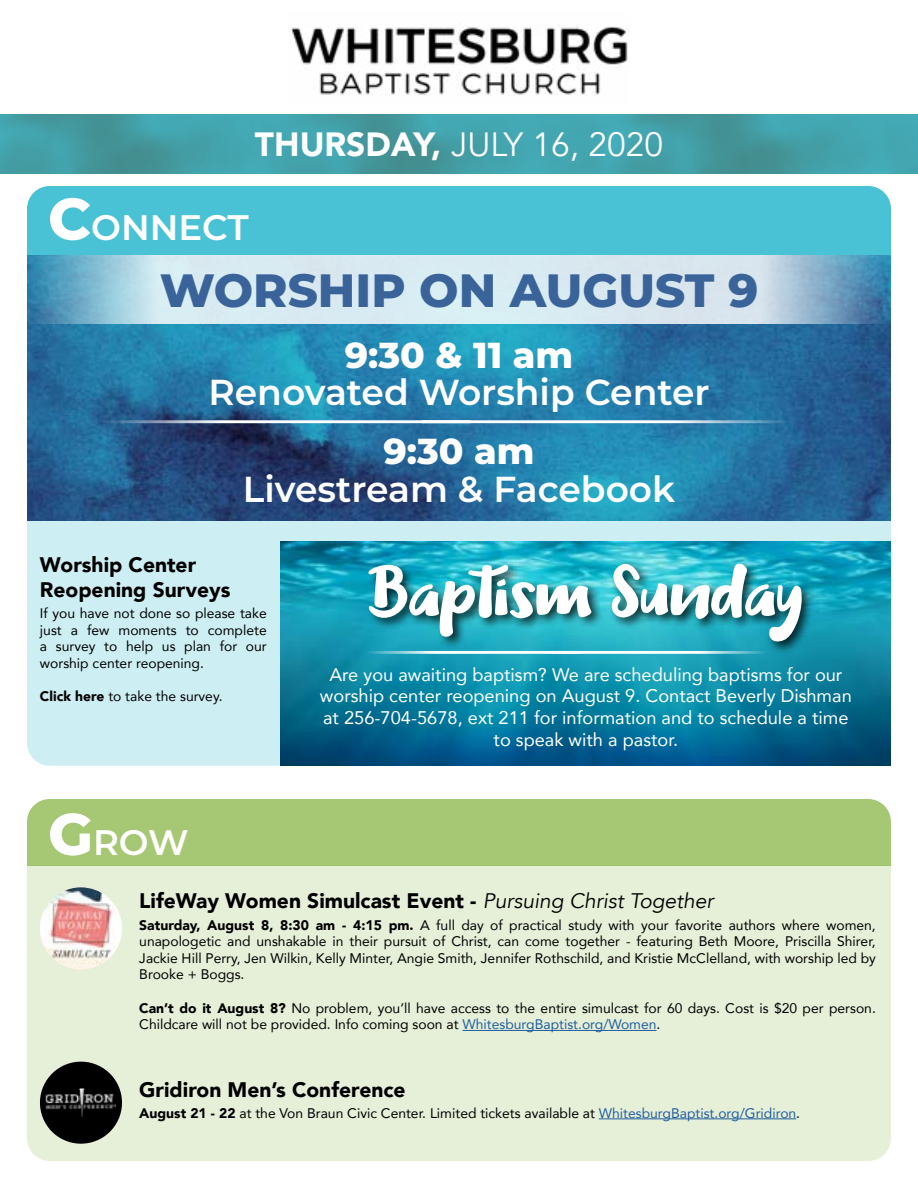
<style>
.page{position:relative;width:918px;height:1188px;background:#fff}
.page>*{position:absolute;margin:0;border:0;box-sizing:border-box;transform-origin:0 0}
.t1{font:67.8px "Heilig Clean";color:#fff}
.t2{font:800 46.65px "Montserrat";color:#396399}
.t3{font:600 36.15px "Montserrat";color:#fff}
.t4{font:800 36.15px "Montserrat";color:#fff}
.t5{font:600 35.4px "Montserrat";color:#fff}
.t6{font:33.6px "Avenir";color:#fff}
.t7{font:900 21px/25.2px "Avenir";color:#000}
.t8{font:18.3px/21.9px "Avenir";color:#fff;text-align:center}
.t9{font:13.8px/16.6px "Avenir";color:#000;text-align:justify}
.s1{font-weight:900}
.s2{font-weight:800;font-size:58.5px}
.s3{font-weight:400;font-style:italic}
.s4{color:#215e9e}
</style>
<div class="page">
<div style="left:27px;top:186px;width:864px;height:107px;background:#4ac2d5"></div>
<div style="left:27px;top:293px;width:864px;height:473px;background:#cdeef3"></div>
<img style="left:291px;top:23px;width:337px;height:73px">
<img style="left:0;top:114px;width:918px;height:59px">
<div style="left:27px;top:866px;width:864px;height:295px;background:#e6efd8"></div>
<div style="left:27px;top:799px;width:864px;height:67px;background:#a6c773"></div>
<hr style="left:599px;top:1119px;width:197px;height:1px;background:#215e9e">
<hr style="left:463px;top:1030px;width:194px;height:1px;background:#215e9e">
<svg style="left:40px;top:1061px;width:82px;height:83px"></svg>
<img style="left:46px;top:1088px;width:70px;height:29px">
<img style="left:40px;top:887px;width:82px;height:82px">
<img style="left:27px;top:324px;width:864px;height:197px">
<img style="left:281px;top:541px;width:610px;height:225px">
<svg style="left:27px;top:256px;width:432px;height:68px;fill:#d8eaf1"></svg>
<svg style="left:459px;top:256px;width:432px;height:68px;fill:#d8e6ee"></svg>
<hr style="left:101px;top:420px;width:370px;height:3px;background:#fff">
<hr style="left:422px;top:420px;width:369px;height:3px;background:#fff">
<hr style="left:365px;top:651px;width:215px;height:3px;background:#fff">
<div style="left:366px;top:560px;width:448px;height:94px;background:#000;opacity:.75"></div>
<h3 class="t6" style="left:255px;top:125px;width:410px"><span class="s1">THURSDAY,</span> JULY 16, 2020</h3>
<h3 class="t5" style="left:48px;top:202px;width:202px"><span class="s2">C</span>ONNECT</h3>
<h2 class="t2" style="left:160px;top:257px;width:600px">WORSHIP ON AUGUST 9</h2>
<h3 class="t4" style="left:345px;top:328px;width:230px">9:30 &amp; 11 am</h3>
<h3 class="t3" style="left:208px;top:367px;width:503px">Renovated Worship Center</h3>
<h3 class="t4" style="left:384px;top:425px;width:152px">9:30 am</h3>
<h3 class="t3" style="left:243px;top:463px;width:434px">Livestream &amp; Facebook</h3>
<h3 class="t7" style="left:40px;top:551px;width:192px">Worship Center<br>Reopening Surveys</h3>
<p class="t9" style="left:40px;top:605px;width:228px">If you have not done so please take just a few moments to complete a survey to help us plan for our worship center reopening.</p>
<p class="t9" style="left:40px;top:688px;width:184px"><span class="s1">Click here</span> to take the survey.</p>
<h3 class="t5" style="left:48px;top:817px;width:142px"><span class="s2">G</span>ROW</h3>
<h1 class="t1" style="left:368px;top:539px;width:437px">Baptism Sunday</h1>
<h3 class="t8" style="left:320px;top:663px;width:533px">Are you awaiting baptism? We are scheduling baptisms for our worship center reopening on August 9. Contact Beverly Dishman at 256-704-5678, ext 211 for information and to schedule a time to speak with a pastor.</h3>
<h3 class="t7" style="left:139px;top:888px;width:576px">LifeWay Women Simulcast Event - <span class="s3">Pursuing Christ Together</span></h3>
<p class="t9" style="left:139px;top:916px;width:738px"><span class="s1">Saturday, August 8, 8:30 am - 4:15 pm.</span> A full day of practical study with your favorite authors where women, unapologetic and unshakable in their pursuit of Christ, can come together - featuring Beth Moore, Priscilla Shirer, Jackie Hill Perry, Jen Wilkin, Kelly Minter, Angie Smith, Jennifer Rothschild, and Kristie McClelland, with worship led by Brooke + Boggs.</p>
<p class="t9" style="left:139px;top:999px;width:738px"><span class="s1">Can’t do it August 8?</span> No problem, you’ll have access to the entire simulcast for 60 days. Cost is $20 per person.<br>Childcare will not be provided. Info coming soon at <span class="s4">WhitesburgBaptist.org/Women</span>.</p>
<h3 class="t7" style="left:139px;top:1076px;width:268px">Gridiron Men’s Conference</h3>
<p class="t9" style="left:139px;top:1104px;width:662px"><span class="s1">August 21 - 22</span> at the Von Braun Civic Center. Limited tickets available at <span class="s4">WhitesburgBaptist.org/Gridiron</span>.</p>
</div>
